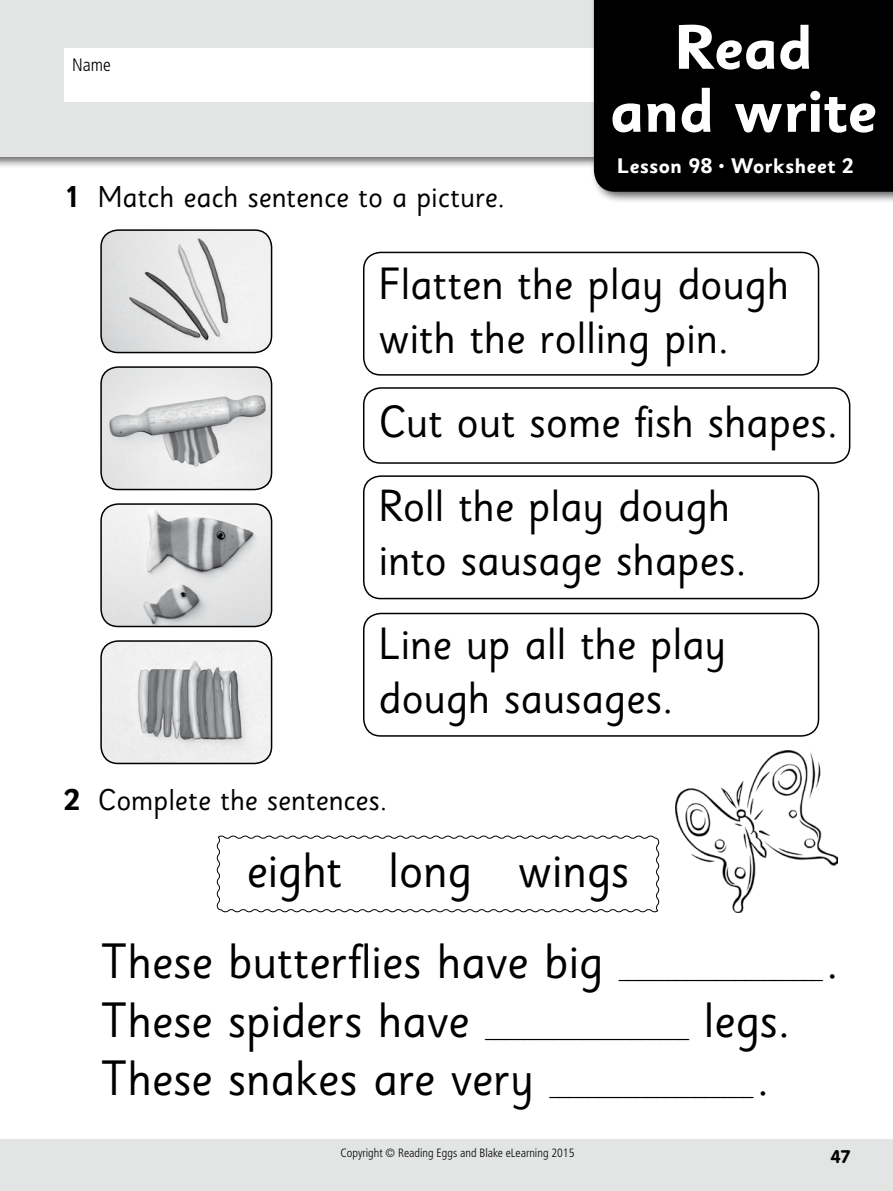
<style>
.page{position:relative;width:893px;height:1191px;background:#fff}
.page>*{position:absolute;margin:0;border:0;box-sizing:border-box;transform-origin:0 0}
.t1{font:700 63px/63px "Sassoon Sans";letter-spacing:-.02em;color:#fff;text-align:center}
.t2{font:49.5px "Sassoon Sans";letter-spacing:-.01em;color:#000}
.t3{font:45px/83.7px "Sassoon Sans";letter-spacing:-.005em;color:#000}
.t4{font:30px "Sassoon Sans";letter-spacing:-.005em;color:#000}
.t5{font:21px "Sassoon Sans";color:#000}
.t6{font:700 21px "Sassoon Sans";color:#fff}
.t7{font:300 condensed 18px "Frutiger";color:#000}
.t8{font:700 18px "VAG Rounded";color:#000}
.t9{font:300 condensed 12px "Frutiger";color:#000}
.s1{font-weight:700}
.s2{font-family:"Sassoon Sans Alt"}
</style>
<div class="page">
<div style="left:0;top:1140px;width:893px;height:51px;background:#e3e4e4"></div>
<div style="left:0;top:0;width:893px;height:169px;background:#000;opacity:.6"></div>
<div style="left:0;top:0;width:893px;height:157px;background:#e3e4e4"></div>
<div style="left:64px;top:48px;width:559px;height:53px;background:#fff"></div>
<div style="left:590px;top:0;width:303px;height:204px;background:#000;opacity:.6"></div>
<div style="left:594px;top:0;width:299px;height:192px;background:#000"></div>
<img style="left:103px;top:230px;width:169px;height:122px">
<div style="left:100px;top:229px;width:172px;height:124px;border:2px solid #000;border-radius:17px"></div>
<div style="left:363px;top:252px;width:456px;height:123px;border:2px solid #000;border-radius:17px"></div>
<div style="left:363px;top:475px;width:456px;height:124px;border:2px solid #000;border-radius:17px"></div>
<div style="left:363px;top:613px;width:456px;height:123px;border:2px solid #000;border-radius:17px"></div>
<div style="left:363px;top:387px;width:487px;height:77px;border:2px solid #000;border-radius:17px"></div>
<img style="left:103px;top:367px;width:169px;height:122px">
<div style="left:100px;top:366px;width:172px;height:124px;border:2px solid #000;border-radius:17px"></div>
<img style="left:103px;top:504px;width:169px;height:122px">
<div style="left:100px;top:503px;width:172px;height:124px;border:2px solid #000;border-radius:17px"></div>
<img style="left:103px;top:641px;width:169px;height:122px">
<div style="left:100px;top:640px;width:172px;height:124px;border:2px solid #000;border-radius:17px"></div>
<svg style="left:216px;top:835px;width:444px;height:78px"></svg>
<img style="left:675px;top:750px;width:162px;height:162px">
<p class="t7" style="left:72px;top:54px;width:40px">Name</p>
<p class="t4" style="left:64px;top:178px;width:443px"><span class="s1">1</span> Match each sentence to a picture.</p>
<h1 class="t1" style="left:609px;top:17px;width:270px">Read<br>and write</h1>
<p class="t6" style="left:616px;top:153px;width:239px">Lesson 98 • Worksheet 2</p>
<p class="t3" style="left:378px;top:258px;width:412px;line-height:54px">Flatten the play dough with the rolling pin.</p>
<p class="t3" style="left:378px;top:380px;width:461px">Cut out some <span class="s2">f</span>ish shapes.<br>Roll the play dough</p>
<p class="t3" style="left:378px;top:518px;width:370px">into sausage shapes.<br>Line up all the play</p>
<p class="t3" style="left:378px;top:656px;width:296px">dough sausages.</p>
<p class="t4" style="left:64px;top:781px;width:325px"><span class="s1">2</span> Complete the sentences.</p>
<p class="t2" style="left:246px;top:840px;width:385px">eight long wings</p>
<p class="t2" style="left:101px;top:931px;width:504px">These butter<span class="s2">f</span>lies have big</p>
<p class="t2" style="left:826px;top:931px;width:14px">.</p>
<p class="t5" style="left:619px;top:958px;width:206px">_____________________</p>
<p class="t2" style="left:101px;top:990px;width:370px">These spiders have</p>
<p class="t5" style="left:485px;top:1016px;width:206px">_____________________</p>
<p class="t2" style="left:703px;top:990px;width:88px">legs.</p>
<p class="t2" style="left:101px;top:1048px;width:435px">These snakes are very</p>
<p class="t2" style="left:757px;top:1048px;width:14px">.</p>
<p class="t5" style="left:549px;top:1075px;width:206px">_____________________</p>
<p class="t9" style="left:340px;top:1146px;width:235px">Copyright © Reading Eggs and Blake eLearning 2015</p>
<p class="t8" style="left:830px;top:1145px;width:22px">47</p>
</div>
